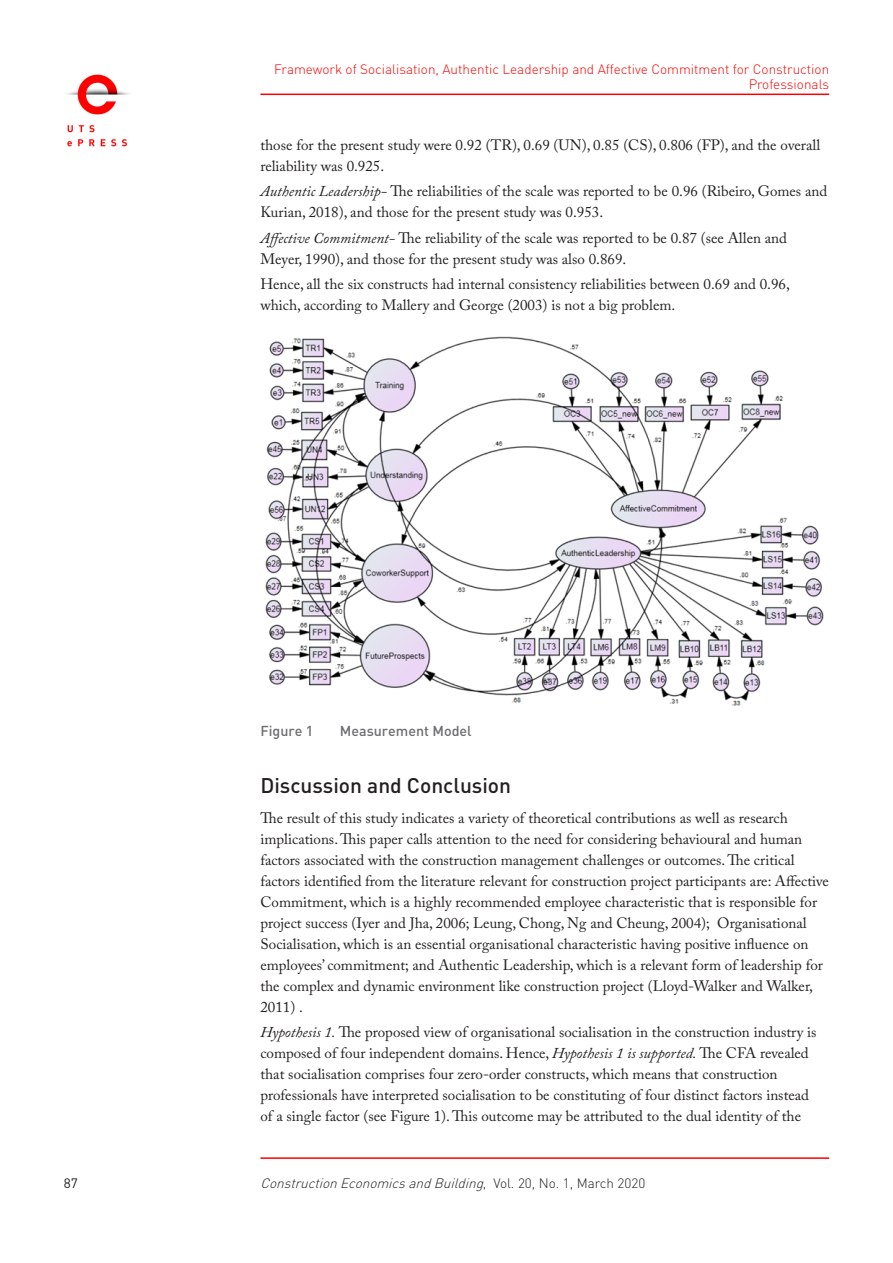
<style>
.page{position:relative;width:893px;height:1263px;background:#fff}
.page>*{position:absolute;margin:0;border:0;box-sizing:border-box;transform-origin:0 0}
.A_head{font:500 21px "DIN Pro";color:#231f20}
.Body_copy_-_1st_para{font:15px/21px "Adobe Caslon Pro";color:#231f20}
.Caption_Figure{font:500 14.25px "DIN";color:#6c6d70}
.t1{font:300 13.5px/15px "DIN Pro";color:#fe0000;text-align:right}
.t2{font:italic 300 13.5px "DIN Pro";color:#231f20}
.t3{font:13.5px "DIN Pro";color:#231f20}
.s1{font-style:italic}
.s2{font-style:normal}
</style>
<div class="page">
<hr style="left:260px;top:1157px;width:569px;height:2px;background:#fe0000">
<img style="left:266px;top:336px;width:558px;height:370px">
<img style="left:67px;top:74px;width:62px;height:73px">
<hr style="left:260px;top:94px;width:569px;height:1px;background:#fe0000">
<p class="t1" style="left:274px;top:61px;width:556px">Framework of Socialisation, Authentic Leadership and Affective Commitment for Construction<br>Professionals</p>
<p class="Body_copy_-_1st_para" style="left:260px;top:134px;width:561px">those for the present study were 0.92 (TR), 0.69 (UN), 0.85 (CS), 0.806 (FP), and the overall reliability was 0.925.</p>
<p class="Body_copy_-_1st_para" style="left:260px;top:181px;width:568px"><span class="s1">Authentic Leadership-</span> The reliabilities of the scale was reported to be 0.96 (Ribeiro, Gomes and<br>Kurian, 2018), and those for the present study was 0.953.</p>
<p class="Body_copy_-_1st_para" style="left:260px;top:227px;width:528px"><span class="s1">Affective Commitment-</span> The reliability of the scale was reported to be 0.87 (see Allen and<br>Meyer, 1990), and those for the present study was also 0.869.</p>
<p class="Body_copy_-_1st_para" style="left:260px;top:273px;width:531px">Hence, all the six constructs had internal consistency reliabilities between 0.69 and 0.96, which, according to Mallery and George (2003) is not a big problem.</p>
<p class="Caption_Figure" style="left:260px;top:721px;width:54px">Figure 1</p>
<p class="Caption_Figure" style="left:340px;top:721px;width:133px">Measurement Model</p>
<p class="A_head" style="left:260px;top:771px;width:252px">Discussion and Conclusion</p>
<p class="Body_copy_-_1st_para" style="left:260px;top:807px;width:570px">The result of this study indicates a variety of theoretical contributions as well as research implications. This paper calls attention to the need for considering behavioural and human factors associated with the construction management challenges or outcomes. The critical factors identified from the literature relevant for construction project participants are: Affective Commitment, which is a highly recommended employee characteristic that is responsible for project success (Iyer and Jha, 2006; Leung, Chong, Ng and Cheung, 2004); Organisational Socialisation, which is an essential organisational characteristic having positive influence on employees’ commitment; and Authentic Leadership, which is a relevant form of leadership for the complex and dynamic environment like construction project (Lloyd-Walker and Walker, 2011) .</p>
<p class="Body_copy_-_1st_para" style="left:260px;top:1021px;width:558px"><span class="s1">Hypothesis 1.</span> The proposed view of organisational socialisation in the construction industry is composed of four independent domains. Hence, <span class="s1">Hypothesis 1 is supported.</span> The CFA revealed that socialisation comprises four zero-order constructs, which means that construction professionals have interpreted socialisation to be constituting of four distinct factors instead of a single factor (see Figure 1). This outcome may be attributed to the dual identity of the</p>
<p class="t3" style="left:64px;top:1174px;width:16px">87</p>
<p class="t2" style="left:260px;top:1174px;width:386px">ConstructionEconomicsandBuilding<span class="s2">, Vo l . 2 0 , N o . 1 , M a rc h 2 0 2 0</span></p>
</div>
